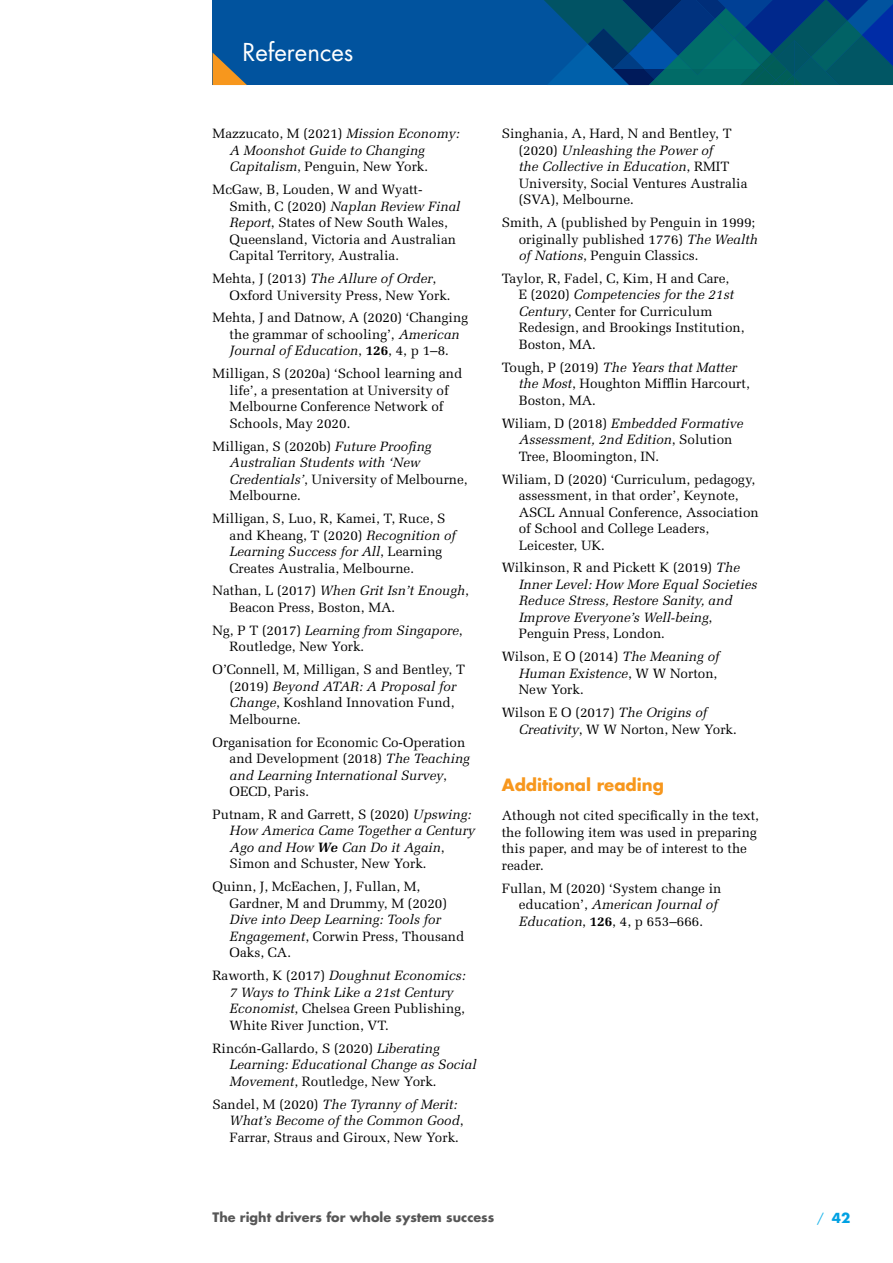
<style>
.page{position:relative;width:893px;height:1263px;background:#fff}
.page>*{position:absolute;margin:0;border:0;box-sizing:border-box;transform-origin:0 0}
.t1{font:24px "Futura";color:#fff}
.Reference_Heading{font:700 16.5px "Futura";color:#f7971d}
.References{font:13.5px/16.5px "Melior";color:#000}
.References-2{font:italic 13.5px/16.5px "Melior";color:#000}
.t2{font:700 13.5px "Futura";color:#00a1e3}
.t3{font:700 12.75px "Futura";color:#575757}
.s1{font-style:normal}
.s2{font-style:italic}
.s3{font-weight:700}
.s4{font-weight:400;font-size:12.75px;color:#1fb5ea}
</style>
<div class="page">
<div style="left:213px;top:0;width:680px;height:85px;background:#01539e"></div>
<svg style="left:544px;top:0;width:349px;height:85px"></svg>
<svg style="left:213px;top:53px;width:34px;height:32px"></svg>
<h1 class="t1" style="left:242px;top:36px;width:113px">References</h1>
<p class="References-2" style="left:230px;top:125px;width:231px;text-indent:-17px"><span class="s1">Mazzucato, M (2021)</span> Mission Economy:<br>A Moonshot Guide to Changing<br>Capitalism<span class="s1">, Penguin, New York.</span></p>
<p class="References" style="left:230px;top:181px;width:232px;text-indent:-17px">McGaw, B, Louden, W and Wyatt-Smith, C (2020) <span class="s2">Naplan Review Final Report</span>, States of New South Wales, Queensland, Victoria and Australian Capital Territory, Australia.</p>
<p class="References" style="left:230px;top:270px;width:223px;text-indent:-17px">Mehta, J (2013) <span class="s2">The Allure of Order</span>,<br>Oxford University Press, New York.</p>
<p class="References" style="left:230px;top:309px;width:240px;text-indent:-17px">Mehta, J and Datnow, A (2020) ‘Changing the grammar of schooling’, <span class="s2">American<br>Journal of Education</span>, <span class="s3">126</span>, 4, p 1–8.</p>
<p class="References" style="left:230px;top:365px;width:234px;text-indent:-17px">Milligan, S (2020a) ‘School learning and life’, a presentation at University of Melbourne Conference Network of Schools, May 2020.</p>
<p class="References-2" style="left:230px;top:438px;width:240px;text-indent:-17px"><span class="s1">Milligan, S (2020b)</span> Future Proofing<br>Australian Students with ‘New<br>Credentials’<span class="s1">, University of Melbourne,<br>Melbourne.</span></p>
<p class="References" style="left:230px;top:510px;width:228px;text-indent:-17px">Milligan, S, Luo, R, Kamei, T, Ruce, S and Kheang, T (2020) <span class="s2">Recognition of Learning Success for All</span>, Learning Creates Australia, Melbourne.</p>
<p class="References" style="left:230px;top:582px;width:241px;text-indent:-17px">Nathan, L (2017) <span class="s2">When Grit Isn’t Enough</span>,<br>Beacon Press, Boston, MA.</p>
<p class="References" style="left:230px;top:622px;width:235px;text-indent:-17px">Ng, P T (2017) <span class="s2">Learning from Singapore</span>,<br>Routledge, New York.</p>
<p class="References" style="left:230px;top:661px;width:237px;text-indent:-17px">O’Connell, M, Milligan, S and Bentley, T (2019) <span class="s2">Beyond ATAR: A Proposal for<br>Change</span>, Koshland Innovation Fund,<br>Melbourne.</p>
<p class="References" style="left:230px;top:734px;width:242px;text-indent:-17px">Organisation for Economic Co-Operation and Development (2018) <span class="s2">The Teaching and Learning International Survey</span>,<br>OECD, Paris.</p>
<p class="References-2" style="left:230px;top:806px;width:247px;text-indent:-17px"><span class="s1">Putnam, R and Garrett, S (2020)</span> Upswing:<br>How America Came Together a Century Ago and How <span class="s3">We</span> Can Do it Again<span class="s1">, Simon and Schuster, New York.</span></p>
<p class="References" style="left:230px;top:878px;width:236px;text-indent:-17px">Quinn, J, McEachen, J, Fullan, M,<br>Gardner, M and Drummy, M (2020)<br><span class="s2">Dive into Deep Learning: Tools for<br>Engagement</span>, Corwin Press, Thousand<br>Oaks, CA.</p>
<p class="References" style="left:230px;top:967px;width:237px;text-indent:-17px">Raworth, K (2017) <span class="s2">Doughnut Economics:<br>7 Ways to Think Like a 21st Century Economist</span>, Chelsea Green Publishing, White River Junction, VT.</p>
<p class="References-2" style="left:230px;top:1040px;width:248px;text-indent:-17px"><span class="s1">Rincón-Gallardo, S (2020)</span> Liberating<br>Learning: Educational Change as Social<br>Movement<span class="s1">, Routledge, New York.</span></p>
<p class="References" style="left:230px;top:1095px;width:235px;text-indent:-17px">Sandel, M (2020) <span class="s2">The Tyranny of Merit:<br>What’s Become of the Common Good</span>,<br>Farrar, Straus and Giroux, New York.</p>
<p class="References" style="left:519px;top:125px;width:230px;text-indent:-17px">Singhania, A, Hard, N and Bentley, T (2020) <span class="s2">Unleashing the Power of<br>the Collective in Education</span>, RMIT<br>University, Social Ventures Australia (SVA), Melbourne.</p>
<p class="References" style="left:519px;top:214px;width:241px;text-indent:-17px">Smith, A (published by Penguin in 1999; originally published 1776) <span class="s2">The Wealth of Nations</span>, Penguin Classics.</p>
<p class="References" style="left:519px;top:270px;width:227px;text-indent:-17px">Taylor, R, Fadel, C, Kim, H and Care,<br>E (2020) <span class="s2">Competencies for the 21st<br>Century</span>, Center for Curriculum<br>Redesign, and Brookings Institution,<br>Boston, MA.</p>
<p class="References" style="left:519px;top:359px;width:232px;text-indent:-17px">Tough, P (2019) <span class="s2">The Years that Matter the Most</span>, Houghton Mifflin Harcourt,<br>Boston, MA.</p>
<p class="References" style="left:519px;top:415px;width:226px;text-indent:-17px">Wiliam, D (2018) <span class="s2">Embedded Formative<br>Assessment, 2nd Edition</span>, Solution<br>Tree, Bloomington, IN.</p>
<p class="References" style="left:519px;top:471px;width:242px;text-indent:-17px">Wiliam, D (2020) ‘Curriculum, pedagogy, assessment, in that order’, Keynote,<br>ASCL Annual Conference, Association of School and College Leaders,<br>Leicester, UK.</p>
<p class="References-2" style="left:519px;top:560px;width:240px;text-indent:-17px"><span class="s1">Wilkinson, R and Pickett K (2019)</span> The Inner Level: How More Equal Societies Reduce Stress, Restore Sanity, and Improve Everyone’s Well-being<span class="s1">, Penguin Press, London.</span></p>
<p class="References" style="left:519px;top:648px;width:202px;text-indent:-17px">Wilson, E O (2014) <span class="s2">The Meaning of<br>Human Existence</span>, W W Norton,<br>New York.</p>
<p class="References" style="left:519px;top:704px;width:220px;text-indent:-17px">Wilson E O (2017) <span class="s2">The Origins of<br>Creativity</span>, W W Norton, New York.</p>
<p class="Reference_Heading" style="left:502px;top:773px;width:164px">Additional reading</p>
<p class="References" style="left:502px;top:807px;width:259px">Athough not cited specifically in the text, the following item was used in preparing this paper, and may be of interest to the reader.</p>
<p class="References" style="left:519px;top:880px;width:204px;text-indent:-17px">Fullan, M (2020) ‘System change in education’, <span class="s2">American Journal of<br>Education</span>, <span class="s3">126</span>, 4, p 653–666.</p>
<p class="t3" style="left:213px;top:1208px;width:283px">The right drivers for whole system success</p>
<p class="t2" style="left:817px;top:1208px;width:35px"><span class="s4">/</span> 42</p>
</div>
